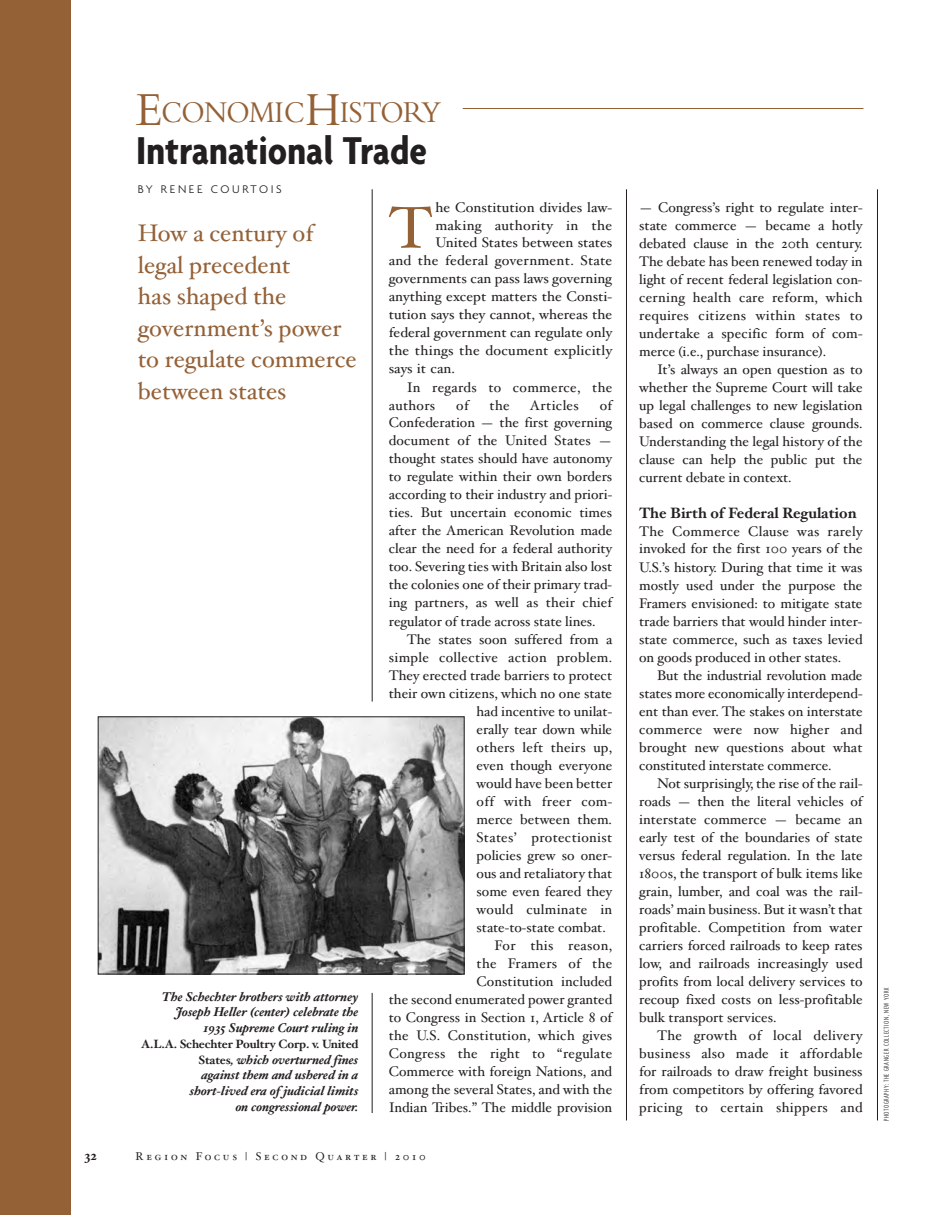
<style>
.page{position:relative;width:945px;height:1215px;background:#fff}
.page>*{position:absolute;margin:0;border:0;box-sizing:border-box;transform-origin:0 0}
.t1{font:58.95px "Hoefler Text";color:#946137}
.t2{font:700 condensed 42px "Agenda";color:#231f20}
.t3{font:31.5px "Bembo";letter-spacing:-.025em;color:#946137;scale:.9 1}
.t4{font:24px/31.5px "Hoefler Text";color:#946137}
.t5{font:700 15px "Hoefler Text";color:#231f20}
.t6{font:13.95px/18px "Hoefler Text";color:#231f20;text-align:justify}
.t7{font:13.95px "Hoefler Text";letter-spacing:.025em;color:#231f20}
.t8{font:13.95px "Hoefler Text";letter-spacing:.02em;color:#231f20}
.t9{font:700 13.5px "Hoefler Text";color:#231f20}
.t10{font:italic 700 12.75px/15.8px "Hoefler Text";letter-spacing:-.01em;color:#231f20;text-align:right}
.t11{font:700 12px "Hoefler Text";letter-spacing:-.01em;color:#231f20}
.t12{font:300 12px "Agenda";letter-spacing:.215em;color:#231f20}
.t13{font:11.25px "Hoefler Text Roman Small Caps";letter-spacing:.24em;color:#231f20}
.t14{font:300 extra-condensed 7.5px "Agenda";letter-spacing:.075em;color:#231f20}
.s1{font-size:49.5px}
.s2{font-style:normal;font-size:12px}
.s3{font-size:12px}
</style>
<div class="page">
<div style="left:0;top:0;width:70px;height:1215px;background:#946137"></div>
<hr style="left:372px;top:189px;width:1px;height:513px;background:#231f20">
<hr style="left:626px;top:189px;width:1px;height:931px;background:#231f20">
<hr style="left:877px;top:189px;width:1px;height:931px;background:#231f20">
<hr style="left:463px;top:108px;width:400px;height:1px;background:#946137">
<img style="left:100px;top:718px;width:363px;height:254px">
<div style="left:98px;top:716px;width:367px;height:258px;border:1px solid #231f20"></div>
<hr style="left:372px;top:993px;width:1px;height:120px;background:#231f20">
<h3 class="t3" style="left:136px;top:101px;width:341px"><span class="s1">E</span>CONOMIC<span class="s1">H</span>ISTORY</h3>
<h2 class="t2" style="left:136px;top:125px;width:292px">Intranational Trade</h2>
<p class="t12" style="left:138px;top:182px;width:146px">BY RENEE COURTOIS</p>
<h3 class="t4" style="left:138px;top:217px;width:221px">How a century of legal precedent<br>has shaped the government’s power to regulate commerce between states</h3>
<p class="t10" style="left:162px;top:988px;width:198px">The Schechter brothers with attorney<br>Joseph Heller (center) celebrate the<br>1935 Supreme Court ruling in</p>
<p class="t11" style="left:141px;top:1037px;width:219px">A.L.A. Schechter Poultry Corp. v. United</p>
<p class="t10" style="left:190px;top:1051px;width:170px"><span class="s2">States</span><span class="s3">,</span> which overturned fines against them and ushered in a short-lived era of judicial limits on congressional power.</p>
<h1 class="t1" style="left:389px;top:193px;width:45px">T</h1>
<p class="t6" style="left:436px;top:198px;width:178px">he Constitution divides law-</p>
<p class="t8" style="left:436px;top:217px;width:178px">making authority in the</p>
<p class="t6" style="left:436px;top:234px;width:178px">United States between states</p>
<p class="t8" style="left:389px;top:253px;width:225px">and the federal government. State</p>
<p class="t6" style="left:389px;top:270px;width:225px">governments can pass laws governing</p>
<p class="t6" style="left:389px;top:288px;width:225px">anything except matters the Consti-</p>
<p class="t6" style="left:389px;top:306px;width:225px">tution says they cannot, whereas the</p>
<p class="t6" style="left:389px;top:324px;width:225px">federal government can regulate only</p>
<p class="t8" style="left:389px;top:343px;width:225px">the things the document explicitly</p>
<p class="t6" style="left:389px;top:360px;width:68px">says it can.</p>
<p class="t7" style="left:407px;top:379px;width:207px">In regards to commerce, the</p>
<p class="t7" style="left:389px;top:397px;width:48px">authors</p>
<p class="t6" style="left:456px;top:396px;width:14px">of</p>
<p class="t6" style="left:490px;top:396px;width:22px">the</p>
<p class="t7" style="left:530px;top:397px;width:50px">Articles</p>
<p class="t6" style="left:389px;top:396px;width:225px;text-indent:211px">of Confederation — the first governing document of the United States — thought states should have autonomy to regulate within their own borders according to their industry and priori&shy;ties. But uncertain economic times after the American Revolution made clear the need for a federal authority too. Severing ties with Britain also lost the colonies one of their primary trad&shy;ing partners, as well as their chief regulator of trade across state lines.</p>
<p class="t6" style="left:407px;top:630px;width:207px">The states soon suffered from a</p>
<p class="t7" style="left:389px;top:649px;width:225px">simple collective action problem.</p>
<p class="t6" style="left:389px;top:666px;width:225px">They erected trade barriers to protect</p>
<p class="t6" style="left:389px;top:684px;width:225px">their own citizens, which no one state</p>
<p class="t6" style="left:477px;top:702px;width:137px">had incentive to unilat-</p>
<p class="t6" style="left:477px;top:720px;width:137px">erally tear down while</p>
<p class="t6" style="left:477px;top:738px;width:137px">others left theirs up,</p>
<p class="t6" style="left:477px;top:756px;width:137px">even though everyone</p>
<p class="t6" style="left:477px;top:774px;width:137px">would have been better</p>
<p class="t7" style="left:477px;top:793px;width:137px">off with freer com-</p>
<p class="t6" style="left:477px;top:810px;width:137px">merce between them.</p>
<p class="t7" style="left:477px;top:829px;width:137px">States’ protectionist</p>
<p class="t6" style="left:477px;top:846px;width:137px">policies grew so oner-</p>
<p class="t6" style="left:477px;top:864px;width:137px">ous and retaliatory that</p>
<p class="t6" style="left:477px;top:882px;width:137px">some even feared they</p>
<p class="t7" style="left:477px;top:901px;width:137px">would culminate in</p>
<p class="t6" style="left:477px;top:918px;width:131px">state-to-state combat.</p>
<p class="t7" style="left:495px;top:937px;width:119px">For this reason,</p>
<p class="t7" style="left:477px;top:955px;width:137px">the Framers of the</p>
<p class="t6" style="left:477px;top:972px;width:137px">Constitution included</p>
<p class="t6" style="left:389px;top:990px;width:225px">the second enumerated power granted</p>
<p class="t6" style="left:389px;top:1008px;width:225px">to Congress in Section 1, Article 8 of</p>
<p class="t6" style="left:389px;top:1026px;width:225px">the U.S. Constitution, which gives</p>
<p class="t7" style="left:389px;top:1045px;width:225px">Congress the right to “regulate</p>
<p class="t6" style="left:389px;top:1062px;width:225px">Commerce with foreign Nations, and</p>
<p class="t6" style="left:389px;top:1080px;width:225px">among the several States, and with the</p>
<p class="t6" style="left:389px;top:1098px;width:225px">Indian Tribes.” The middle provision</p>
<p class="t9" style="left:84px;top:1147px;width:14px">32</p>
<p class="t13" style="left:136px;top:1149px;width:292px">Region Focus | Second Quarter | 2010</p>
<p class="t6" style="left:639px;top:198px;width:225px">— Congress’s right to regulate inter&shy;state commerce — became a hotly debated clause in the 20th century.<br>The debate has been renewed today in light of recent federal legislation con&shy;cerning health care reform, which requires citizens within states to undertake a specific form of com&shy;merce (i.e., purchase insurance).</p>
<p class="t6" style="left:639px;top:360px;width:225px;text-indent:18px">It’s always an open question as to whether the Supreme Court will take up legal challenges to new legislation based on commerce clause grounds.<br>Understanding the legal history of the clause can help the public put the current debate in context.</p>
<p class="t5" style="left:639px;top:504px;width:219px">The Birth of Federal Regulation</p>
<p class="t6" style="left:639px;top:522px;width:225px">The Commerce Clause was rarely invoked for the first 100 years of the U.S.’s history. During that time it was mostly used under the purpose the Framers envisioned: to mitigate state trade barriers that would hinder inter&shy;state commerce, such as taxes levied on goods produced in other states.</p>
<p class="t6" style="left:639px;top:666px;width:225px;text-indent:18px">But the industrial revolution made states more economically interdepend&shy;ent than ever. The stakes on interstate commerce were now higher and brought new questions about what constituted interstate commerce.</p>
<p class="t6" style="left:639px;top:774px;width:225px;text-indent:18px">Not surprisingly, the rise of the rail&shy;roads — then the literal vehicles of interstate commerce — became an early test of the boundaries of state versus federal regulation. In the late 1800s, the transport of bulk items like grain, lumber, and coal was the rail&shy;roads’ main business. But it wasn’t that profitable. Competition from water carriers forced railroads to keep rates low, and railroads increasingly used profits from local delivery services to recoup fixed costs on less-profitable bulk transport services.</p>
<p class="t6" style="left:639px;top:1026px;width:225px;text-indent:18px">The growth of local delivery business also made it affordable for railroads to draw freight business from competitors by offering favored pricing to certain shippers and</p>
<p class="t14" style="left:882px;top:1121px;width:135px;rotate:-90deg">PHOTOGRAPHY: THE GRANGER COLLECTION, NEW YORK</p>
</div>
